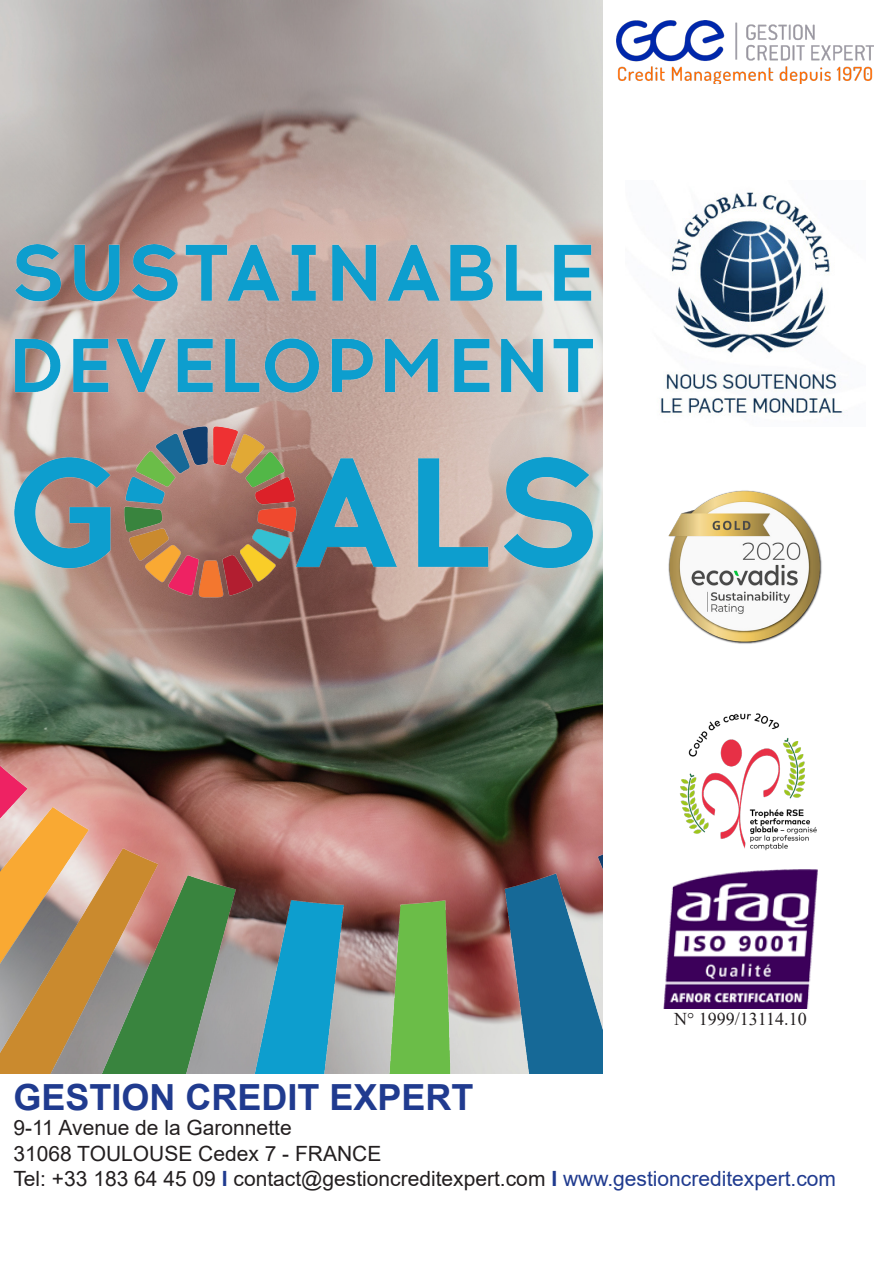
<style>
.page{position:relative;width:893px;height:1263px;background:#fff}
.page>*{position:absolute;margin:0;border:0;box-sizing:border-box;transform-origin:0 0}
.t1{font:700 36px "Arial";color:#203b8f}
.t2{font:21px "Arial";color:#231f20}
.t3{font:18px "Times New Roman";color:#231f20}
.s1{font-weight:700;color:#203b8f}
.s2{color:#203b8f}
</style>
<div class="page">
<img style="left:0;top:43px;width:603px;height:1031px">
<img style="left:660px;top:192px;width:183px;height:224px">
<img style="left:617px;top:21px;width:257px;height:62px">
<img style="left:679px;top:713px;width:138px;height:138px">
<img style="left:663px;top:870px;width:154px;height:138px">
<img style="left:668px;top:490px;width:154px;height:154px">
<p class="t3" style="left:674px;top:1006px;width:134px">N° 1999/13114.10</p>
<p class="t1" style="left:13px;top:1072px;width:462px">GESTION CREDIT EXPERT</p>
<p class="t2" style="left:13px;top:1113px;width:280px">9-11 Avenue de la Garonnette</p>
<p class="t2" style="left:13px;top:1139px;width:370px">31068 TOULOUSE Cedex 7 - FRANCE</p>
<p class="t2" style="left:13px;top:1164px;width:824px">Tel: +33 183 64 45 09 <span class="s1">I</span> contact@gestioncreditexpert.com <span class="s1">I</span> <span class="s2">www.gestioncreditexpert.com</span></p>
</div>
